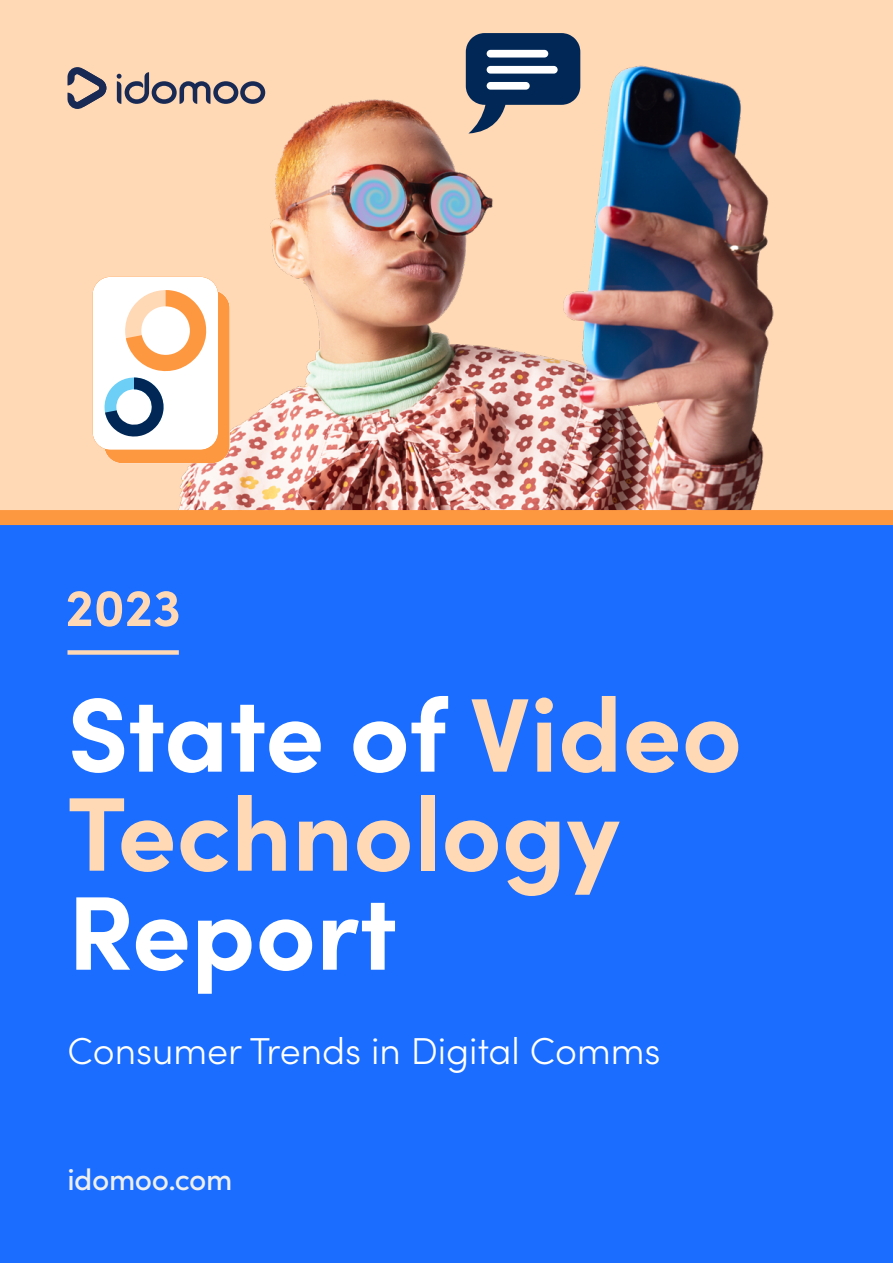
<style>
.page{position:relative;width:893px;height:1263px;background:#1a6dff}
.page>*{position:absolute;margin:0;border:0;box-sizing:border-box;transform-origin:0 0}
.t1{font:700 105px/99px "Sofia Pro";color:#ffd8b6}
.t2{font:700 105px "Sofia Pro";color:#fff}
.t3{font:700 52.5px "Sofia Pro";color:#ffd8b6}
.t4{font:300 37.5px "Sofia Pro";color:#fff}
.t5{font:500 30px "Sofia Pro";letter-spacing:-.015em;color:#eeefee}
.s1{color:#fff}
</style>
<div class="page">
<div style="left:0;top:0;width:893px;height:517px;background:#ffd8b6"></div>
<img style="left:110px;top:52px;width:664px;height:458px">
<div style="left:0;top:510px;width:893px;height:15px;background:#fe9840"></div>
<div style="left:68px;top:650px;width:111px;height:5px;background:#ffd8b6"></div>
<svg style="left:68px;top:67px;width:38px;height:42px"></svg>
<svg style="left:117px;top:72px;width:148px;height:32px"></svg>
<svg style="left:93px;top:277px;width:137px;height:186px"></svg>
<svg style="left:466px;top:33px;width:114px;height:100px"></svg>
<div style="left:487px;top:50px;width:61px;height:8px;background:#fff;border-radius:4px"></div>
<div style="left:487px;top:66px;width:71px;height:8px;background:#fff;border-radius:4px"></div>
<div style="left:487px;top:82px;width:43px;height:8px;background:#fff;border-radius:4px"></div>
<h2 class="t3" style="left:66px;top:567px;width:117px">2023</h2>
<h1 class="t1" style="left:68px;top:677px;width:676px"><span class="s1">State of</span> Video<br>Technology</h1>
<h1 class="t2" style="left:68px;top:852px;width:331px">Report</h1>
<p class="t4" style="left:68px;top:1023px;width:594px">Consumer Trends in Digital Comms</p>
<p class="t5" style="left:68px;top:1157px;width:166px">idomoo.com</p>
</div>
